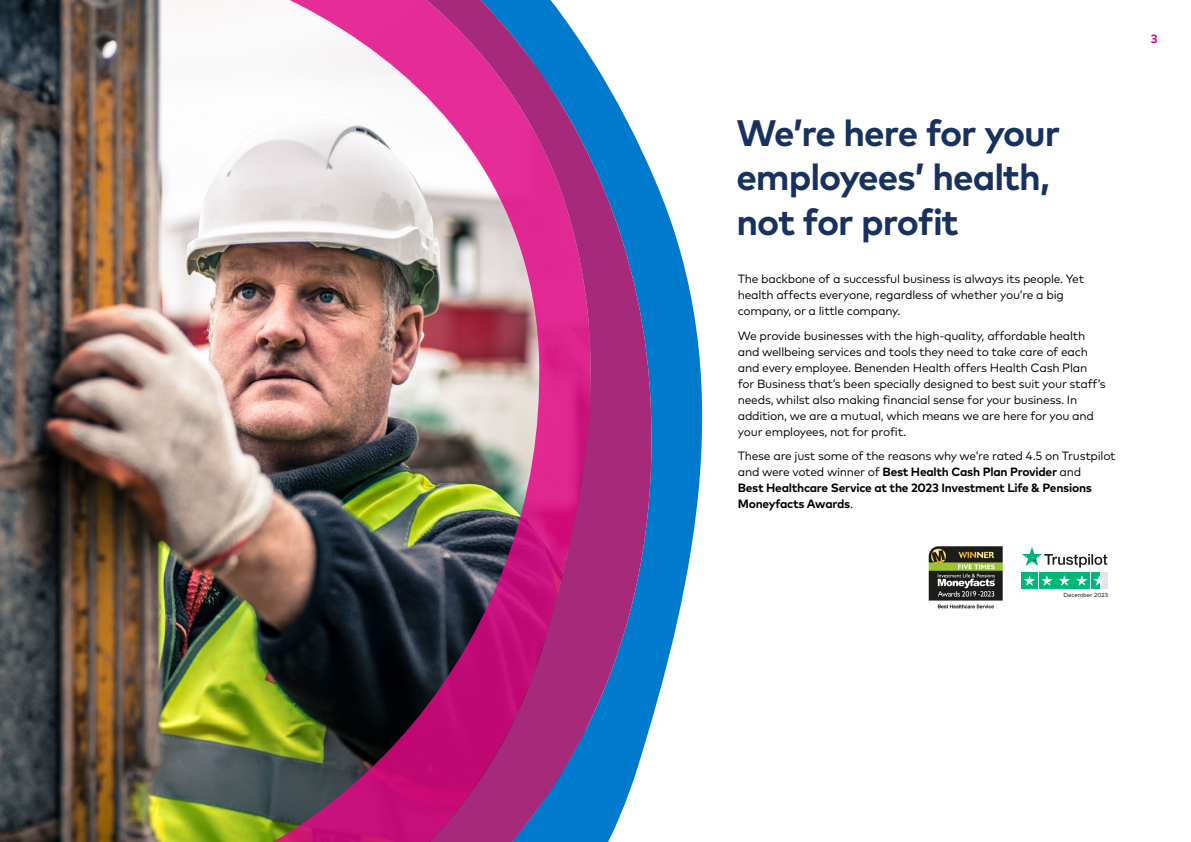
<style>
.page{position:relative;width:1191px;height:842px;background:#fff}
.page>*{position:absolute;margin:0;border:0;box-sizing:border-box;transform-origin:0 0}
.t1{font:700 36.8px/44.2px "Mark Pro";letter-spacing:-.03em;color:#17325e}
.t2{font:12px/16px "Mark Pro";letter-spacing:-.02em;color:#000}
.t3{font:700 12px/16px "Mark Pro";letter-spacing:-.02em;color:#000}
.t4{font:700 12px "Mark Pro";color:#e20886}
.t5{font:5.9px "Mark Pro";color:#000}
.t6{font:300 5.9px "Mark Pro";letter-spacing:-.01em;color:#1d1d1b}
.s1{font-weight:400}
</style>
<div class="page">
<img style="left:0;top:0;width:258px;height:842px">
<svg style="left:667px;top:210px;width:36px;height:454px;fill:#007acc"></svg>
<img style="left:258px;top:0;width:409px;height:842px">
<img style="left:928px;top:546px;width:75px;height:63px">
<svg style="left:1022px;top:547px;width:85px;height:21px"></svg>
<div style="left:1099px;top:572px;width:8px;height:16px;background:#e5e4ed"></div>
<div style="left:1091px;top:572px;width:8px;height:16px;background:#00b67a"></div>
<div style="left:1021px;top:572px;width:16px;height:16px;background:#00b67a"></div>
<div style="left:1039px;top:572px;width:16px;height:16px;background:#00b67a"></div>
<div style="left:1056px;top:572px;width:16px;height:16px;background:#00b67a"></div>
<div style="left:1073px;top:572px;width:16px;height:16px;background:#00b67a"></div>
<svg style="left:1024px;top:575px;width:11px;height:11px"></svg>
<svg style="left:1041px;top:575px;width:11px;height:11px"></svg>
<svg style="left:1059px;top:575px;width:11px;height:11px"></svg>
<svg style="left:1076px;top:575px;width:11px;height:11px"></svg>
<svg style="left:1094px;top:575px;width:10px;height:11px"></svg>
<h1 class="t1" style="left:736px;top:108px;width:325px">We’re here for your employees’ health, not for profit</h1>
<p class="t2" style="left:738px;top:270px;width:348px">The backbone of a successful business is always its people. Yet health affects everyone, regardless of whether you’re a big company, or a little company.</p>
<p class="t2" style="left:738px;top:326px;width:369px">We provide businesses with the high-quality, affordable health and wellbeing services and tools they need to take care of each and every employee. Benenden Health offers Health Cash Plan for Business that’s been specially designed to best suit your staff’s needs, whilst also making financial sense for your business. In addition, we are a mutual, which means we are here for you and your employees, not for profit.</p>
<p class="t3" style="left:738px;top:447px;width:379px"><span class="s1">These are just some of the reasons why we’re rated 4.5 on Trustpilot and were voted winner of</span> Best Health Cash Plan Provider <span class="s1">and<br></span>Best Healthcare Service at the 2023 Investment Life &amp; Pensions Moneyfacts Awards<span class="s1">.</span></p>
<p class="t5" style="left:1063px;top:590px;width:46px">December 2023</p>
<p class="t6" style="left:1082px;top:590px;width:27px">July 2021</p>
<p class="t4" style="left:1150px;top:30px;width:8px">3</p>
</div>
